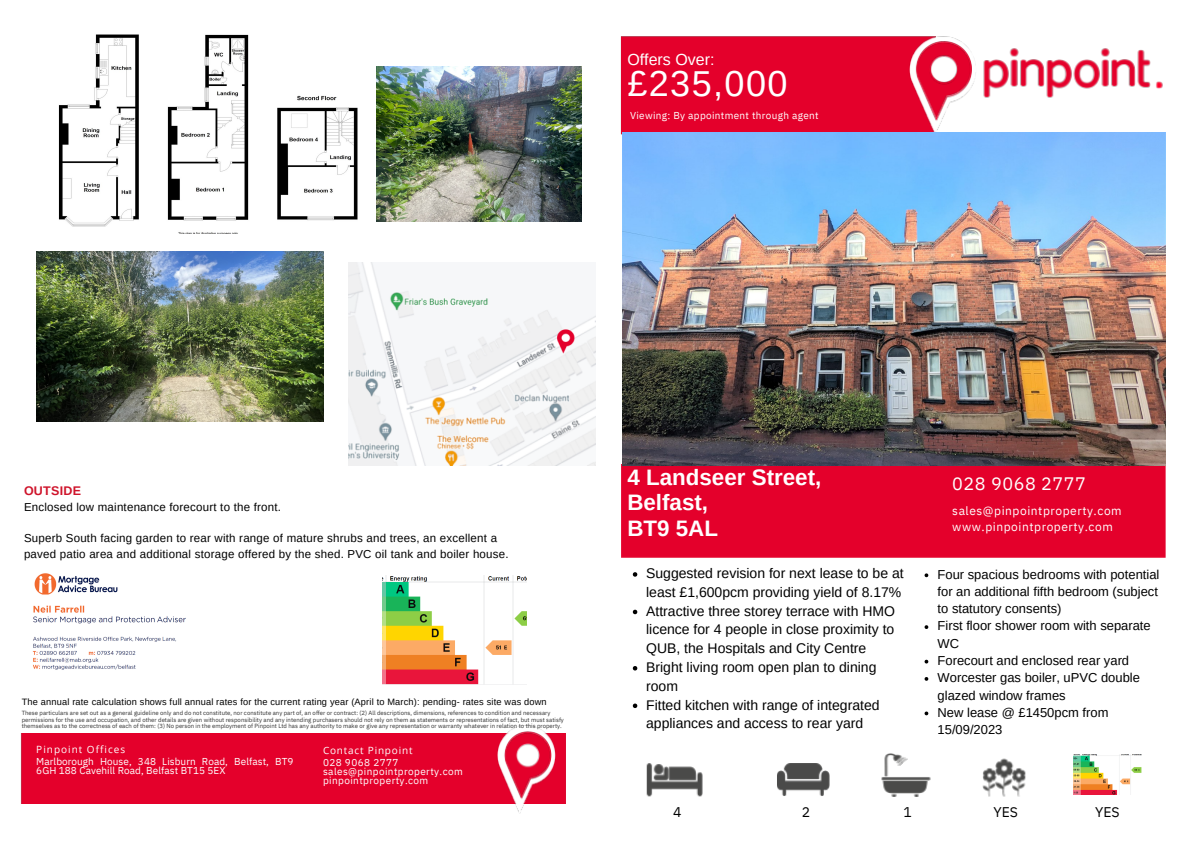
<style>
.page{position:relative;width:1191px;height:843px;background:#fff}
.page>*{position:absolute;margin:0;border:0;box-sizing:border-box;transform-origin:0 0}
.t1{font:36px "Arimo";letter-spacing:.04em;color:#fff}
.t2{font:700 22.4px "Arimo";color:#fff}
.t3{font:18px "IBM Plex Sans";letter-spacing:.03em;color:#fff}
.t4{font:16px "Arimo";color:#fff}
.t5{font:14px/18.8px "Arimo";color:#000}
.t6{font:14px "IBM Plex Sans";color:#000}
.t7{font:13px/17.2px "Arimo";color:#000}
.t8{font:700 12.5px "Arimo";letter-spacing:.02em;color:#cf142b}
.t9{font:12px "IBM Plex Sans";letter-spacing:.045em;color:#fff}
.t10{font:11.5px/15.8px "Arimo";letter-spacing:.02em;color:#000}
.t11{font:10px/9px "IBM Plex Sans";letter-spacing:.03em;color:#fff}
.t12{font:10px/9.8px "IBM Plex Sans";letter-spacing:.005em;color:#fff}
.t13{font:10px "Open Sans";letter-spacing:.09em;color:#fff}
.t14{font:9.2px "Arimo";letter-spacing:.02em;color:#000}
.t15{font:6px/6.8px "IBM Plex Sans";color:#333}
</style>
<div class="page">
<img style="left:646px;top:763px;width:56px;height:33px">
<img style="left:652px;top:766px;width:44px;height:14px">
<svg style="left:653px;top:764px;width:10px;height:11px"></svg>
<img style="left:777px;top:770px;width:52px;height:26px">
<img style="left:783px;top:763px;width:39px;height:16px">
<svg style="left:891px;top:793px;width:5px;height:3px"></svg>
<svg style="left:913px;top:793px;width:6px;height:3px"></svg>
<img style="left:881px;top:776px;width:49px;height:4px">
<img style="left:882px;top:780px;width:45px;height:13px">
<img style="left:884px;top:753px;width:8px;height:23px">
<svg style="left:892px;top:753px;width:15px;height:12px"></svg>
<img style="left:995px;top:758px;width:18px;height:38px">
<img style="left:982px;top:767px;width:14px;height:29px">
<img style="left:1012px;top:767px;width:14px;height:29px">
<img style="left:621px;top:133px;width:544px;height:425px">
<div style="left:620px;top:36px;width:288px;height:98px;background:#e4002b"></div>
<img style="left:908px;top:36px;width:68px;height:98px">
<img style="left:915px;top:41px;width:56px;height:80px">
<img style="left:928px;top:55px;width:30px;height:29px">
<img style="left:1020px;top:59px;width:24px;height:28px">
<img style="left:1111px;top:59px;width:24px;height:28px">
<svg style="left:1009px;top:48px;width:9px;height:9px"></svg>
<img style="left:1010px;top:59px;width:7px;height:28px">
<img style="left:1137px;top:49px;width:13px;height:38px">
<svg style="left:1100px;top:48px;width:9px;height:9px"></svg>
<img style="left:1101px;top:59px;width:7px;height:28px">
<img style="left:1073px;top:59px;width:26px;height:29px">
<img style="left:1046px;top:59px;width:25px;height:38px">
<img style="left:983px;top:59px;width:25px;height:38px">
<svg style="left:1156px;top:81px;width:6px;height:8px"></svg>
<div style="left:21px;top:733px;width:544px;height:70px;background:#e4002b"></div>
<img style="left:496px;top:725px;width:59px;height:88px">
<img style="left:503px;top:731px;width:48px;height:68px">
<img style="left:32px;top:573px;width:154px;height:97px">
<img style="left:58px;top:34px;width:322px;height:199px">
<img style="left:36px;top:251px;width:287px;height:170px">
<img style="left:1073px;top:754px;width:67px;height:40px">
<img style="left:382px;top:575px;width:144px;height:109px">
<img style="left:348px;top:262px;width:247px;height:203px">
<img style="left:376px;top:67px;width:206px;height:154px">
<svg style="left:632px;top:572px;width:5px;height:4px"></svg>
<svg style="left:632px;top:609px;width:5px;height:5px"></svg>
<svg style="left:632px;top:666px;width:5px;height:4px"></svg>
<svg style="left:632px;top:703px;width:5px;height:4px"></svg>
<svg style="left:924px;top:573px;width:4px;height:4px"></svg>
<svg style="left:924px;top:659px;width:4px;height:4px"></svg>
<svg style="left:924px;top:711px;width:4px;height:4px"></svg>
<p class="t4" style="left:627px;top:50px;width:89px">Offers Over:</p>
<p class="t1" style="left:627px;top:63px;width:162px">£235,000</p>
<p class="t11" style="left:630px;top:110px;width:190px">Viewing: By appointment through agent</p>
<p class="t8" style="left:24px;top:483px;width:58px">OUTSIDE</p>
<p class="t10" style="left:24px;top:498px;width:258px">Enclosed low maintenance forecourt to the front.</p>
<p class="t10" style="left:24px;top:530px;width:486px">Superb South facing garden to rear with range of mature shrubs and trees, an excellent a paved patio area and additional storage offered by the shed. PVC oil tank and boiler house.</p>
<p class="t14" style="left:22px;top:696px;width:526px">The annual rate calculation shows full annual rates for the current rating year (April to March): pending- rates site was down</p>
<p class="t15" style="left:22px;top:708px;width:543px">These particulars are set out as a general guideline only and do not constitute, nor constitute any part of, an offer or contract: (2) All descriptions, dimensions, references to condition and necessary permissions for the use and occupation, and other details are given without responsibility and any intending purchasers should not rely on them as statements or representations of fact, but must satisfy themselves as to the correctness of each of them: (3) No person in the employment of Pinpoint Ltd has any authority to make or give any representation or warranty whatever in relation to this property.</p>
<p class="t13" style="left:36px;top:741px;width:90px">Pinpoint Offices</p>
<p class="t13" style="left:323px;top:743px;width:91px">Contact Pinpoint</p>
<p class="t12" style="left:36px;top:755px;width:259px">Marlborough House, 348 Lisburn Road, Belfast, BT9<br>6GH 188 Cavehill Road, Belfast BT15 5EX</p>
<p class="t11" style="left:323px;top:757px;width:141px">028 9068 2777 sales@pinpointproperty.com pinpointproperty.com</p>
<p class="t2" style="left:627px;top:464px;width:195px">4 Landseer Street,</p>
<p class="t2" style="left:627px;top:490px;width:82px">Belfast,</p>
<p class="t2" style="left:627px;top:515px;width:92px">BT9 5AL</p>
<p class="t5" style="left:646px;top:563px;width:259px">Suggested revision for next lease to be at least £1,600pcm providing yield of 8.17%</p>
<p class="t5" style="left:646px;top:601px;width:250px;text-align:justify">Attractive three storey terrace with HMO licence for 4 people in close proximity to QUB, the Hospitals and City Centre</p>
<p class="t5" style="left:646px;top:657px;width:232px">Bright living room open plan to dining room</p>
<p class="t5" style="left:646px;top:695px;width:235px">Fitted kitchen with range of integrated appliances and access to rear yard</p>
<p class="t3" style="left:952px;top:471px;width:135px">028 9068 2777</p>
<p class="t9" style="left:952px;top:502px;width:171px">sales@pinpointproperty.com</p>
<p class="t9" style="left:952px;top:518px;width:162px">www.pinpointproperty.com</p>
<p class="t7" style="left:937px;top:565px;width:223px;text-align:justify">Four spacious bedrooms with potential for an additional fifth bedroom (subject to statutory consents)</p>
<p class="t7" style="left:937px;top:617px;width:215px">First floor shower room with separate<br>WC</p>
<p class="t7" style="left:937px;top:651px;width:193px">Forecourt and enclosed rear yard</p>
<p class="t7" style="left:937px;top:669px;width:204px">Worcester gas boiler, uPVC double glazed window frames</p>
<p class="t7" style="left:937px;top:703px;width:172px">New lease @ £1450pcm from<br>15/09/2023</p>
<p class="t6" style="left:673px;top:802px;width:10px">4</p>
<p class="t6" style="left:801px;top:802px;width:10px">2</p>
<p class="t6" style="left:903px;top:802px;width:10px">1</p>
<p class="t6" style="left:993px;top:802px;width:26px">YES</p>
<p class="t6" style="left:1094px;top:802px;width:26px">YES</p>
</div>
